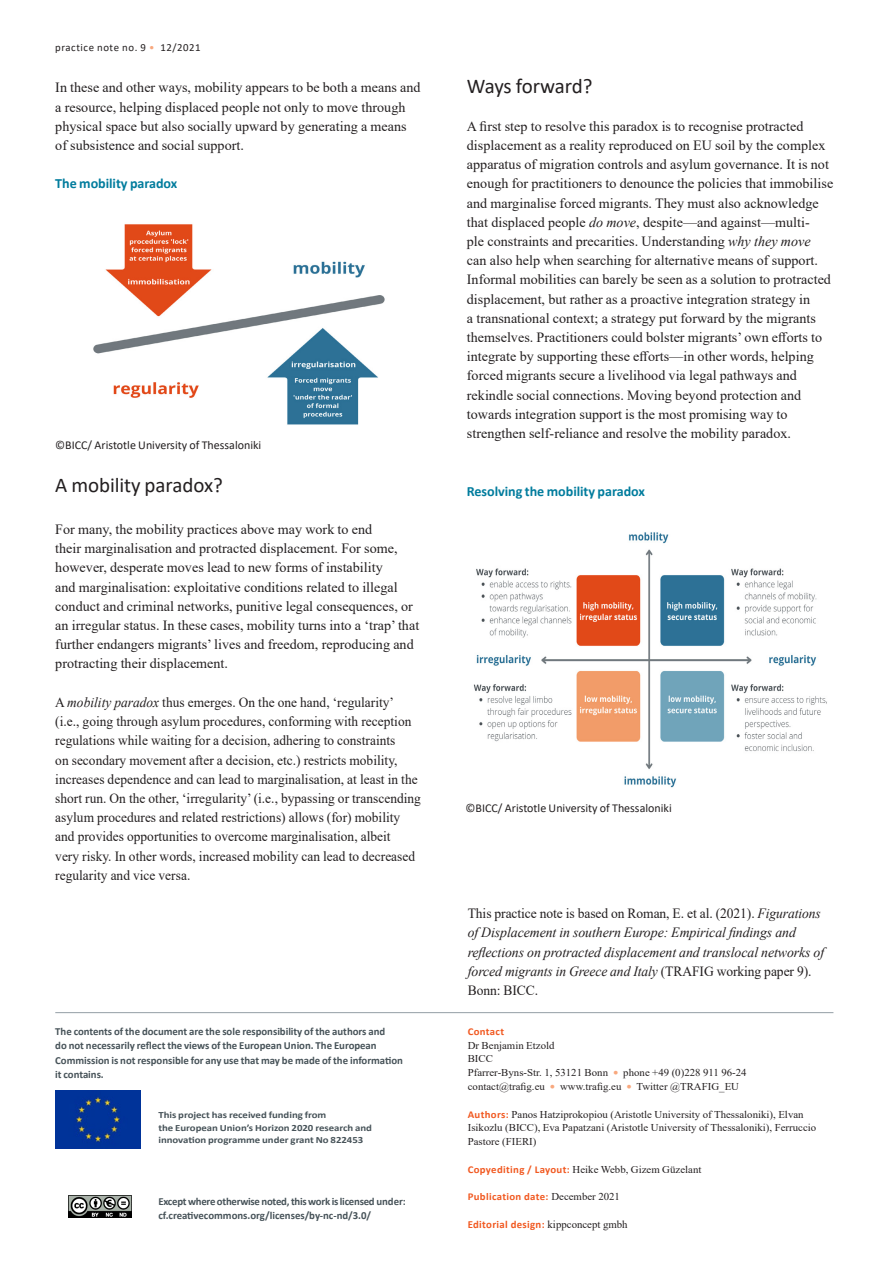
<style>
.page{position:relative;width:893px;height:1263px;background:#fff}
.page>*{position:absolute;margin:0;border:0;box-sizing:border-box;transform-origin:0 0}
.zw_1{font:21px "Calibri";letter-spacing:-.005em;color:#231f20}
.Text{font:14.1px/19.2px "Times New Roman";color:#231f20}
.Text-2{font:14.1px/19.2px "Times New Roman";color:#231f20;scale:.95 1}
.Text-3{font:italic 14.1px/19.2px "Times New Roman";letter-spacing:-.005em;color:#231f20;scale:.96 1}
.zw_2{font:700 14.1px "Calibri";letter-spacing:-.005em;color:#007c9d}
.tab_zeile{font:12px "Calibri";color:#231f20}
.t1{font:700 10.8px/14.2px "Calibri";letter-spacing:-.005em;color:#475359}
.t2{font:700 10.8px/14.2px "Calibri";letter-spacing:-.025em;color:#475359}
.t3{font:700 10.8px "Calibri";letter-spacing:.03em;color:#f15921}
.t4{font:10.8px "Calibri";letter-spacing:.05em;color:#231f20}
.t5{font:10.5px/13.8px "Times New Roman";color:#231f20}
.t6{font:700 10.5px "Calibri";letter-spacing:.03em;color:#f15921}
.t7{font:700 9.45px/12.6px "Calibri";letter-spacing:-.005em;color:#475359;scale:1.14 1}
.s1{color:#f8a87e}
.s2{font-style:italic}
.s3{font-style:normal}
.s4{font-family:"Calibri";font-weight:700;color:#f8a87e}
.s5{font-family:"Calibri";font-weight:700;color:#f15921}
.s6{font-family:"Times New Roman";font-weight:400;color:#231f20}
</style>
<div class="page">
<hr style="left:55px;top:1012px;width:778px;height:1px;background:#9aa4ab">
<img style="left:55px;top:1091px;width:85px;height:57px">
<img style="left:68px;top:1195px;width:64px;height:23px">
<img style="left:473px;top:532px;width:354px;height:256px">
<img style="left:93px;top:224px;width:292px;height:201px">
<p class="t4" style="left:55px;top:40px;width:147px">practice note no. 9 <span class="s1">•</span> 12/2021</p>
<p class="Text" style="left:55px;top:78px;width:367px">In these and other ways, mobility appears to be both a means and a resource, helping displaced people not only to move through physical space but also socially upward by generating a means of subsistence and social support.</p>
<p class="zw_2" style="left:55px;top:174px;width:124px">The mobility paradox</p>
<p class="tab_zeile" style="left:55px;top:437px;width:208px">©BICC/ Aristotle University of Thessaloniki</p>
<p class="zw_1" style="left:55px;top:471px;width:169px">A mobility paradox?</p>
<p class="Text" style="left:55px;top:519px;width:365px">For many, the mobility practices above may work to end<br>their marginalisation and protracted displacement. For some, however, desperate moves lead to new forms of instability<br>and marginalisation: exploitative conditions related to illegal conduct and criminal networks, punitive legal consequences, or an irregular status. In these cases, mobility turns into a ‘trap’ that further endangers migrants’ lives and freedom, reproducing and protracting their displacement.</p>
<p class="Text-2" style="left:55px;top:692px;width:386px">A <span class="s2">mobility paradox</span> thus emerges. On the one hand, ‘regularity’ (i.e., going through asylum procedures, conforming with reception regulations while waiting for a decision, adhering to constraints<br>on secondary movement after a decision, etc.) restricts mobility, increases dependence and can lead to marginalisation, at least in the short run. On the other, ‘irregularity’ (i.e., bypassing or transcending asylum procedures and related restrictions) allows (for) mobility and provides opportunities to overcome marginalisation, albeit<br>very risky. In other words, increased mobility can lead to decreased regularity and vice versa.</p>
<p class="zw_1" style="left:467px;top:72px;width:127px">Ways forward?</p>
<p class="Text" style="left:467px;top:116px;width:368px">A first step to resolve this paradox is to recognise protracted displacement as a reality reproduced on EU soil by the complex apparatus of migration controls and asylum governance. It is not enough for practitioners to denounce the policies that immobilise and marginalise forced migrants. They must also acknowledge that displaced people <span class="s2">do move</span>, despite—and against—multi-<br>ple constraints and precarities. Understanding <span class="s2">why they move </span>can also help when searching for alternative means of support.<br>Informal mobilities can barely be seen as a solution to protracted displacement, but rather as a proactive integration strategy in<br>a transnational context; a strategy put forward by the migrants themselves. Practitioners could bolster migrants’ own efforts to integrate by supporting these efforts—in other words, helping forced migrants secure a livelihood via legal pathways and rekindle social connections. Moving beyond protection and towards integration support is the most promising way to strengthen self-reliance and resolve the mobility paradox.</p>
<p class="zw_2" style="left:467px;top:481px;width:180px">Resolving the mobility paradox</p>
<p class="tab_zeile" style="left:466px;top:799px;width:208px">©BICC/ Aristotle University of Thessaloniki</p>
<p class="Text-3" style="left:468px;top:903px;width:373px"><span class="s3">This practice note is based on Roman, E. et al. (2021).</span> Figurations of Displacement in southern Europe: Empirical findings and reflections on protracted displacement and translocal networks of forced migrants in Greece and Italy <span class="s3">(TRAFIG working paper 9).<br>Bonn: BICC.</span></p>
<p class="t1" style="left:55px;top:1024px;width:349px">The contents of the document are the sole responsibility of the authors and<br>do not necessarily reflect the views of the European Union. The European Commission is not responsible for any use that may be made of the information it contains.</p>
<p class="t6" style="left:468px;top:1024px;width:38px">Contact</p>
<p class="t5" style="left:468px;top:1038px;width:280px">Dr Benjamin Etzold<br>BICC<br>Pfarrer-Byns-Str. 1, 53121 Bonn <span class="s4">•</span> phone +49 (0)228 911 96-24 contact@trafig.eu <span class="s4">•</span> www.trafig.eu <span class="s4">•</span> Twitter @TRAFIG_EU</p>
<p class="t5" style="left:468px;top:1107px;width:350px"><span class="s5">Authors:</span> Panos Hatziprokopiou (Aristotle University of Thessaloniki), Elvan<br>Isikozlu (BICC), Eva Papatzani (Aristotle University of Thessaloniki), Ferruccio<br>Pastore (FIERI)</p>
<p class="t5" style="left:468px;top:1162px;width:235px"><span class="s5">Copyediting / Layout:</span> Heike Webb, Gizem Güzelant</p>
<p class="t6" style="left:468px;top:1189px;width:154px">Publication date: <span class="s6">December 2021</span></p>
<p class="t3" style="left:468px;top:1217px;width:161px">Editorial design: <span class="s6">kippconcept gmbh</span></p>
<p class="t7" style="left:158px;top:1108px;width:189px">This project has received funding from<br>the European Union’s Horizon 2020 research and innovation programme under grant No 822453</p>
<p class="t2" style="left:158px;top:1194px;width:249px">Except where otherwise noted, this work is licensed under: cf.creativecommons.org/licenses/by-nc-nd/3.0/</p>
</div>
